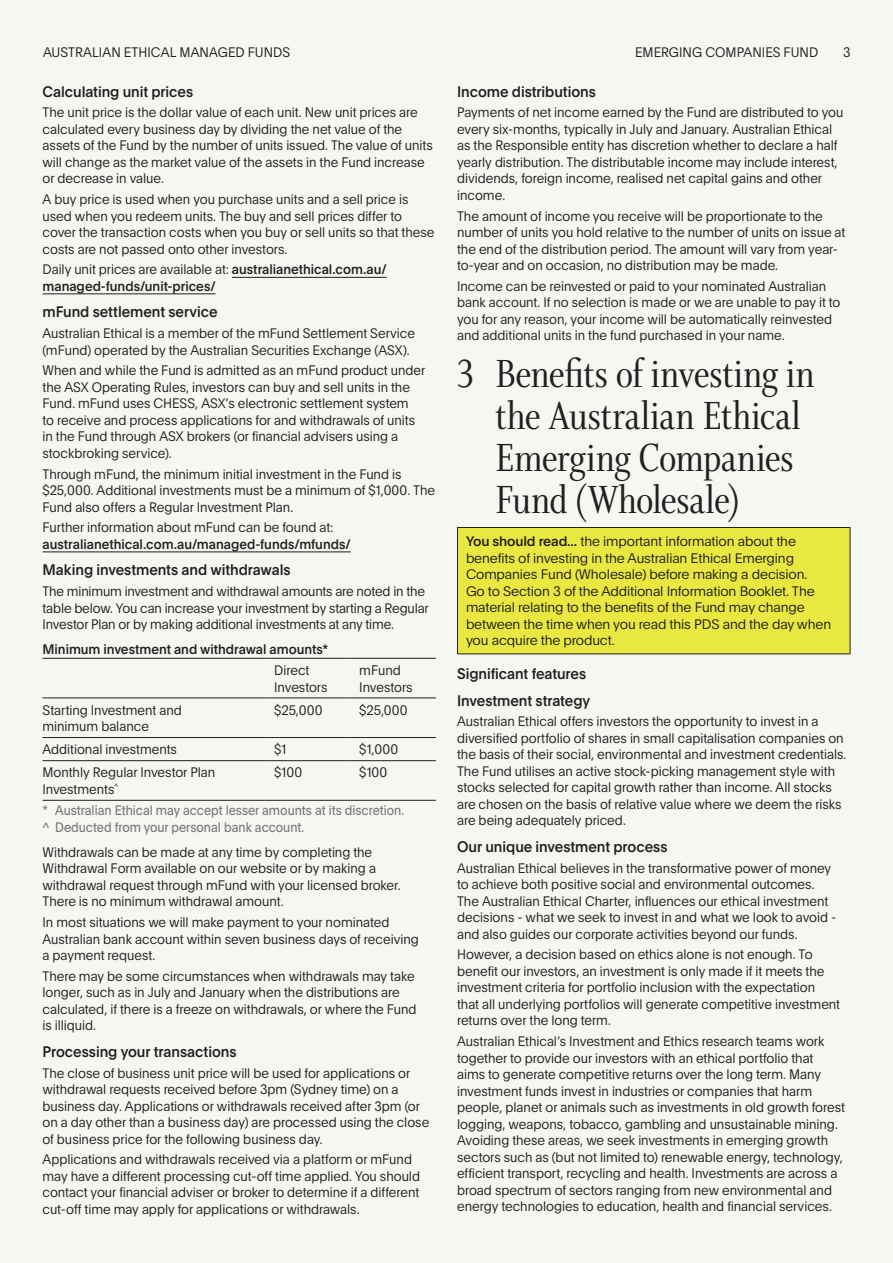
<style>
.page{position:relative;width:893px;height:1263px;background:#f5f7f3}
.page>*{position:absolute;margin:0;border:0;box-sizing:border-box;transform-origin:0 0}
.t1{font:42px/42px "Whitman Display Condensed";color:#231f20}
.t2{font:500 15px/26.5px "Plain";letter-spacing:-.005em;color:#231f20;scale:.95 1}
.t3{font:300 13.5px/16.5px "Plain";letter-spacing:-.005em;color:#231f20;scale:.95 1}
.t4{font:300 13.5px/16.5px "Plain";letter-spacing:-.005em;color:#231f20}
.t5{font:500 13.5px/16.5px "Plain";color:#231f20;scale:.95 1}
.t6{font:13.5px/16.5px "Plain";color:#7a7b7b;scale:.9 1}
.s1{font-weight:300}
.s2{font-weight:500}
</style>
<div class="page">
<hr style="left:232px;top:277px;width:155px;height:1px;background:#231f20">
<hr style="left:43px;top:293px;width:173px;height:1px;background:#231f20">
<hr style="left:43px;top:551px;width:308px;height:1px;background:#231f20">
<hr style="left:43px;top:658px;width:223px;height:1px;background:#231f20">
<hr style="left:266px;top:658px;width:85px;height:1px;background:#231f20">
<hr style="left:351px;top:658px;width:85px;height:1px;background:#231f20">
<hr style="left:43px;top:698px;width:223px;height:1px;background:#231f20">
<hr style="left:266px;top:698px;width:85px;height:1px;background:#231f20">
<hr style="left:351px;top:698px;width:85px;height:1px;background:#231f20">
<hr style="left:43px;top:737px;width:223px;height:1px;background:#231f20">
<hr style="left:266px;top:737px;width:85px;height:1px;background:#231f20">
<hr style="left:351px;top:737px;width:85px;height:1px;background:#231f20">
<hr style="left:43px;top:760px;width:223px;height:1px;background:#231f20">
<hr style="left:266px;top:760px;width:85px;height:1px;background:#231f20">
<hr style="left:351px;top:760px;width:85px;height:1px;background:#231f20">
<hr style="left:43px;top:800px;width:223px;height:1px;background:#231f20">
<hr style="left:266px;top:800px;width:85px;height:1px;background:#231f20">
<hr style="left:351px;top:800px;width:85px;height:1px;background:#231f20">
<div style="left:457px;top:527px;width:393px;height:127px;background:#e9e841"></div>
<hr style="left:457px;top:527px;width:393px;height:1px;background:#231f20">
<hr style="left:457px;top:528px;width:1px;height:125px;background:#231f20">
<hr style="left:850px;top:528px;width:1px;height:125px;background:#231f20">
<hr style="left:457px;top:653px;width:393px;height:1px;background:#231f20">
<p class="t3" style="left:43px;top:43px;width:262px">AUSTRALIAN ETHICAL MANAGED FUNDS</p>
<p class="t3" style="left:635px;top:43px;width:194px">EMERGING COMPANIES FUND</p>
<p class="t3" style="left:843px;top:43px;width:9px">3</p>
<p class="t2" style="left:43px;top:77px;width:160px">Calculating unit prices</p>
<p class="t3" style="left:43px;top:104px;width:412px">The unit price is the dollar value of each unit. New unit prices are calculated every business day by dividing the net value of the assets of the Fund by the number of units issued. The value of units will change as the market value of the assets in the Fund increase or decrease in value.</p>
<p class="t3" style="left:43px;top:190px;width:414px">A buy price is used when you purchase units and a sell price is used when you redeem units. The buy and sell prices differ to cover the transaction costs when you buy or sell units so that these costs are not passed onto other investors.</p>
<p class="t5" style="left:43px;top:260px;width:364px"><span class="s1">Daily unit prices are available at:</span> australianethical.com.au/ managed-funds/unit-prices/</p>
<p class="t2" style="left:43px;top:298px;width:186px">mFund settlement service</p>
<p class="t3" style="left:43px;top:324px;width:394px">Australian Ethical is a member of the mFund Settlement Service (mFund) operated by the Australian Securities Exchange (ASX).</p>
<p class="t3" style="left:43px;top:362px;width:404px">When and while the Fund is admitted as an mFund product under the ASX Operating Rules, investors can buy and sell units in the Fund. mFund uses CHESS, ASX’s electronic settlement system<br>to receive and process applications for and withdrawals of units in the Fund through ASX brokers (or financial advisers using a stockbroking service).</p>
<p class="t3" style="left:43px;top:465px;width:415px">Through mFund, the minimum initial investment in the Fund is $25,000. Additional investments must be a minimum of $1,000. The<br>Fund also offers a Regular Investment Plan.</p>
<p class="t3" style="left:43px;top:519px;width:307px">Further information about mFund can be found at:</p>
<p class="t5" style="left:43px;top:535px;width:326px">australianethical.com.au/managed-funds/mfunds/</p>
<p class="t2" style="left:43px;top:556px;width:263px">Making investments and withdrawals</p>
<p class="t3" style="left:43px;top:582px;width:408px">The minimum investment and withdrawal amounts are noted in the table below. You can increase your investment by starting a Regular<br>Investor Plan or by making additional investments at any time.</p>
<p class="t5" style="left:43px;top:640px;width:302px">Minimum investment and withdrawal amounts*</p>
<p class="t3" style="left:274px;top:661px;width:58px">Direct<br>Investors</p>
<p class="t3" style="left:359px;top:661px;width:58px">mFund<br>Investors</p>
<p class="t3" style="left:43px;top:701px;width:148px">Starting Investment and minimum balance</p>
<p class="t3" style="left:274px;top:701px;width:52px">$25,000</p>
<p class="t3" style="left:359px;top:701px;width:52px">$25,000</p>
<p class="t3" style="left:43px;top:740px;width:143px">Additional investments</p>
<p class="t3" style="left:274px;top:740px;width:14px">$1</p>
<p class="t3" style="left:359px;top:740px;width:42px">$1,000</p>
<p class="t3" style="left:43px;top:764px;width:183px">Monthly Regular Investor Plan<br>Investments<sup>^</sup></p>
<p class="t3" style="left:274px;top:764px;width:31px">$100</p>
<p class="t3" style="left:359px;top:764px;width:31px">$100</p>
<p class="t6" style="left:43px;top:801px;width:403px">* Australian Ethical may accept lesser amounts at its discretion. ^ Deducted from your personal bank account.</p>
<p class="t3" style="left:43px;top:843px;width:378px">Withdrawals can be made at any time by completing the Withdrawal Form available on our website or by making a withdrawal request through mFund with your licensed broker.<br>There is no minimum withdrawal amount.</p>
<p class="t3" style="left:43px;top:913px;width:398px">In most situations we will make payment to your nominated<br>Australian bank account within seven business days of receiving a payment request.</p>
<p class="t3" style="left:43px;top:967px;width:395px">There may be some circumstances when withdrawals may take longer, such as in July and January when the distributions are calculated, if there is a freeze on withdrawals, or where the Fund is illiquid.</p>
<p class="t2" style="left:43px;top:1037px;width:206px">Processing your transactions</p>
<p class="t3" style="left:43px;top:1064px;width:409px">The close of business unit price will be used for applications or withdrawal requests received before 3pm (Sydney time) on a business day. Applications or withdrawals received after 3pm (or on a day other than a business day) are processed using the close of business price for the following business day.</p>
<p class="t3" style="left:43px;top:1150px;width:399px">Applications and withdrawals received via a platform or mFund may have a different processing cut-off time applied. You should contact your financial adviser or broker to determine if a different cut-off time may apply for applications or withdrawals.</p>
<p class="t2" style="left:457px;top:77px;width:148px">Income distributions</p>
<p class="t3" style="left:457px;top:104px;width:408px">Payments of net income earned by the Fund are distributed to you every six-months, typically in July and January. Australian Ethical as the Responsible entity has discretion whether to declare a half yearly distribution. The distributable income may include interest, dividends, foreign income, realised net capital gains and other income.</p>
<p class="t3" style="left:457px;top:207px;width:410px">The amount of income you receive will be proportionate to the number of units you hold relative to the number of units on issue at the end of the distribution period. The amount will vary from year&shy;to-year and on occasion, no distribution may be made.</p>
<p class="t3" style="left:457px;top:277px;width:405px">Income can be reinvested or paid to your nominated Australian bank account. If no selection is made or we are unable to pay it to you for any reason, your income will be automatically reinvested and additional units in the fund purchased in your name.</p>
<h1 class="t1" style="left:495px;top:353px;width:321px;text-indent:-38px">3 Benefits of investing in the Australian Ethical<br>Emerging Companies<br>Fund (Wholesale)</h1>
<p class="t4" style="left:466px;top:533px;width:367px"><span class="s2">You should read...</span> the important information about the benefits of investing in the Australian Ethical Emerging Companies Fund (Wholesale) before making a decision.<br>Go to Section 3 of the Additional Information Booklet. The material relating to the benefits of the Fund may change between the time when you read this PDS and the day when you acquire the product.</p>
<p class="t2" style="left:457px;top:659px;width:142px">Significant features<br>Investment strategy</p>
<p class="t3" style="left:457px;top:712px;width:411px">Australian Ethical offers investors the opportunity to invest in a diversified portfolio of shares in small capitalisation companies on the basis of their social, environmental and investment credentials.<br>The Fund utilises an active stock-picking management style with stocks selected for capital growth rather than income. All stocks are chosen on the basis of relative value where we deem the risks are being adequately priced.</p>
<p class="t2" style="left:457px;top:832px;width:223px">Our unique investment process</p>
<p class="t3" style="left:457px;top:859px;width:401px">Australian Ethical believes in the transformative power of money to achieve both positive social and environmental outcomes.<br>The Australian Ethical Charter, influences our ethical investment decisions - what we seek to invest in and what we look to avoid - and also guides our corporate activities beyond our funds.</p>
<p class="t3" style="left:457px;top:945px;width:405px">However, a decision based on ethics alone is not enough. To benefit our investors, an investment is only made if it meets the investment criteria for portfolio inclusion with the expectation that all underlying portfolios will generate competitive investment returns over the long term.</p>
<p class="t3" style="left:457px;top:1032px;width:410px">Australian Ethical’s Investment and Ethics research teams work together to provide our investors with an ethical portfolio that<br>aims to generate competitive returns over the long term. Many investment funds invest in industries or companies that harm people, planet or animals such as investments in old growth forest logging, weapons, tobacco, gambling and unsustainable mining.<br>Avoiding these areas, we seek investments in emerging growth sectors such as (but not limited to) renewable energy, technology, efficient transport, recycling and health. Investments are across a broad spectrum of sectors ranging from new environmental and energy technologies to education, health and financial services.</p>
</div>
